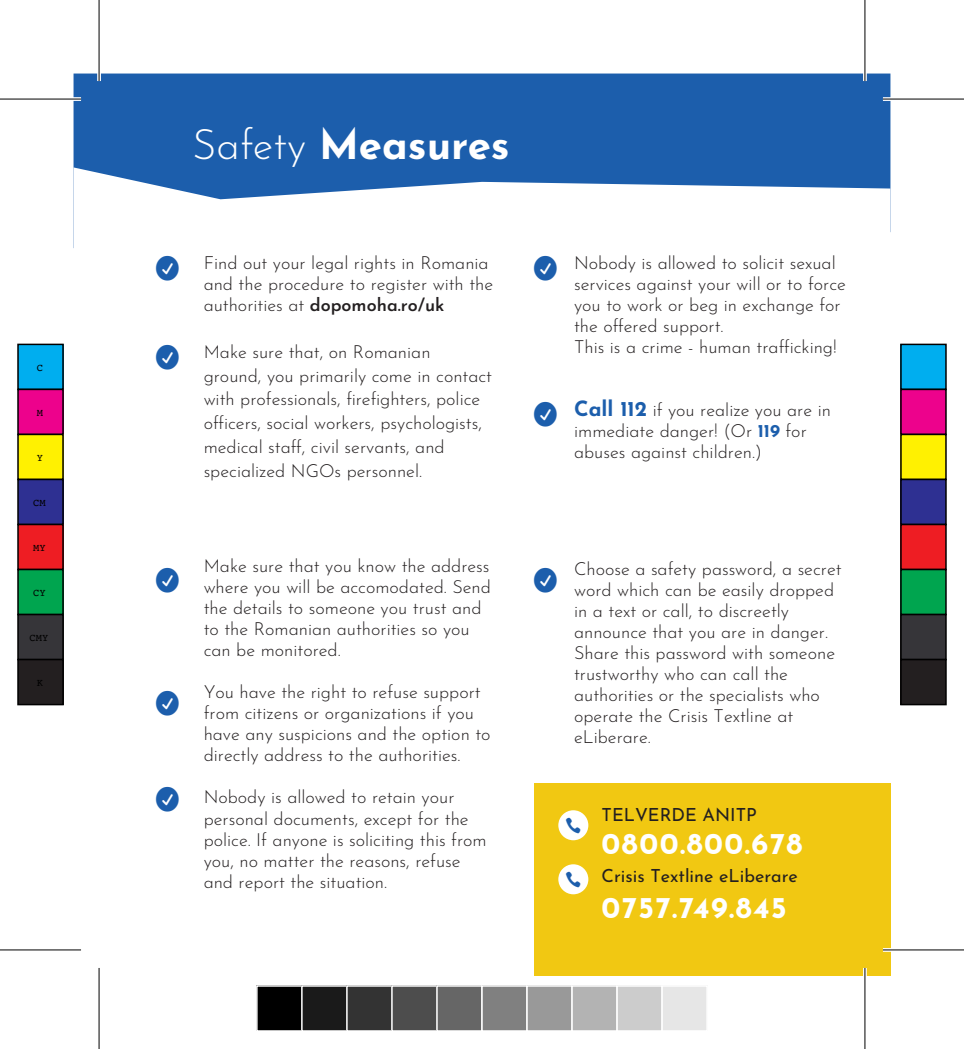
<style>
.page{position:relative;width:964px;height:1049px;background:#fff}
.page>*{position:absolute;margin:0;border:0;box-sizing:border-box;transform-origin:0 0}
.t1{font:700 42px "Josefin Sans";color:#fff}
.t2{font:700 30px "Josefin Sans";letter-spacing:.05em;color:#fff}
.t3{font:300 18px/21px "Josefin Sans";color:#231f20}
.t4{font:18px "Josefin Sans";color:#231f20}
.t5{font:10.5px "Courier";color:#000}
.s1{font-weight:300}
.s2{font-weight:600}
.s3{font-weight:700;font-size:21px;color:#1c5eac}
.s4{font-weight:700;color:#1c5eac}
</style>
<div class="page">
<div style="left:73px;top:73px;width:817px;height:94px;background:#1c5eac"></div>
<svg style="left:73px;top:167px;width:817px;height:81px"></svg>
<div style="left:534px;top:783px;width:356px;height:192px;background:#f1c812"></div>
<div style="left:558px;top:810px;width:30px;height:30px;background:#fff;border-radius:50%"></div>
<div style="left:558px;top:864px;width:30px;height:30px;background:#fff;border-radius:50%"></div>
<hr style="left:0;top:97px;width:81px;height:4px;background:#fff">
<hr style="left:882px;top:97px;width:81px;height:4px;background:#fff">
<hr style="left:882px;top:948px;width:81px;height:3px;background:#fff">
<hr style="left:97px;top:0;width:4px;height:81px;background:#fff">
<svg style="left:862px;top:0;width:4px;height:81px"></svg>
<svg style="left:862px;top:968px;width:4px;height:80px"></svg>
<hr style="left:0;top:98px;width:81px;height:2px;background:#000">
<hr style="left:882px;top:98px;width:81px;height:2px;background:#000">
<hr style="left:0;top:949px;width:81px;height:1px;background:#000">
<hr style="left:882px;top:949px;width:81px;height:1px;background:#000">
<hr style="left:98px;top:0;width:2px;height:81px;background:#000">
<hr style="left:98px;top:967px;width:2px;height:81px;background:#000">
<hr style="left:864px;top:0;width:1px;height:81px;background:#000">
<hr style="left:864px;top:967px;width:1px;height:81px;background:#000">
<div style="left:18px;top:344px;width:45px;height:45px;background:#00aeef"></div>
<div style="left:17px;top:343px;width:47px;height:47px;border:2px solid #000"></div>
<div style="left:18px;top:389px;width:45px;height:45px;background:#ed028c"></div>
<div style="left:17px;top:388px;width:47px;height:47px;border:2px solid #000"></div>
<div style="left:18px;top:434px;width:45px;height:45px;background:#fff101"></div>
<div style="left:17px;top:433px;width:47px;height:47px;border:2px solid #000"></div>
<div style="left:18px;top:479px;width:45px;height:45px;background:#2e3092"></div>
<div style="left:17px;top:478px;width:47px;height:47px;border:2px solid #000"></div>
<div style="left:18px;top:524px;width:45px;height:45px;background:#ee1d23"></div>
<div style="left:17px;top:523px;width:47px;height:47px;border:2px solid #000"></div>
<div style="left:18px;top:569px;width:45px;height:45px;background:#00a54f"></div>
<div style="left:17px;top:568px;width:47px;height:47px;border:2px solid #000"></div>
<div style="left:18px;top:614px;width:45px;height:45px;background:#363539"></div>
<div style="left:17px;top:613px;width:47px;height:47px;border:2px solid #000"></div>
<div style="left:18px;top:659px;width:45px;height:45px;background:#231f20"></div>
<div style="left:17px;top:658px;width:47px;height:47px;border:2px solid #000"></div>
<div style="left:900px;top:344px;width:45px;height:45px;background:#00aeef"></div>
<div style="left:900px;top:343px;width:46px;height:47px;border:2px solid #000"></div>
<div style="left:900px;top:389px;width:45px;height:45px;background:#ed028c"></div>
<div style="left:900px;top:388px;width:46px;height:47px;border:2px solid #000"></div>
<div style="left:900px;top:434px;width:45px;height:45px;background:#fff101"></div>
<div style="left:900px;top:433px;width:46px;height:47px;border:2px solid #000"></div>
<div style="left:900px;top:479px;width:45px;height:45px;background:#2e3092"></div>
<div style="left:900px;top:478px;width:46px;height:47px;border:2px solid #000"></div>
<div style="left:900px;top:524px;width:45px;height:45px;background:#ee1d23"></div>
<div style="left:900px;top:523px;width:46px;height:47px;border:2px solid #000"></div>
<div style="left:900px;top:569px;width:45px;height:45px;background:#00a54f"></div>
<div style="left:900px;top:568px;width:46px;height:47px;border:2px solid #000"></div>
<div style="left:900px;top:614px;width:45px;height:45px;background:#363539"></div>
<div style="left:900px;top:613px;width:46px;height:47px;border:2px solid #000"></div>
<div style="left:900px;top:659px;width:45px;height:45px;background:#231f20"></div>
<div style="left:900px;top:658px;width:46px;height:47px;border:2px solid #000"></div>
<div style="left:257px;top:985px;width:45px;height:45px;background:#000"></div>
<div style="left:256px;top:985px;width:46px;height:46px;border:2px solid #fff"></div>
<div style="left:302px;top:985px;width:45px;height:45px;background:#1a1a1a"></div>
<div style="left:301px;top:985px;width:46px;height:46px;border:2px solid #fff"></div>
<div style="left:347px;top:985px;width:45px;height:45px;background:#333"></div>
<div style="left:346px;top:985px;width:46px;height:46px;border:2px solid #fff"></div>
<div style="left:392px;top:985px;width:45px;height:45px;background:#4d4d4d"></div>
<div style="left:391px;top:985px;width:46px;height:46px;border:2px solid #fff"></div>
<div style="left:437px;top:985px;width:45px;height:45px;background:#666"></div>
<div style="left:436px;top:985px;width:46px;height:46px;border:2px solid #fff"></div>
<div style="left:482px;top:985px;width:45px;height:45px;background:#808080"></div>
<div style="left:481px;top:985px;width:46px;height:46px;border:2px solid #fff"></div>
<div style="left:527px;top:985px;width:45px;height:45px;background:#999"></div>
<div style="left:526px;top:985px;width:46px;height:46px;border:2px solid #fff"></div>
<div style="left:572px;top:985px;width:45px;height:45px;background:#b3b3b3"></div>
<div style="left:571px;top:985px;width:46px;height:46px;border:2px solid #fff"></div>
<div style="left:617px;top:985px;width:45px;height:45px;background:#ccc"></div>
<div style="left:616px;top:985px;width:46px;height:46px;border:2px solid #fff"></div>
<div style="left:662px;top:985px;width:45px;height:45px;background:#e6e6e6"></div>
<div style="left:661px;top:985px;width:46px;height:46px;border:2px solid #fff"></div>
<p class="t5" style="left:37px;top:359px;width:8px">C</p>
<p class="t5" style="left:37px;top:404px;width:8px">M</p>
<p class="t5" style="left:37px;top:449px;width:8px">Y</p>
<p class="t5" style="left:33px;top:494px;width:14px">CM</p>
<p class="t5" style="left:33px;top:539px;width:14px">MY</p>
<p class="t5" style="left:33px;top:584px;width:14px">CY</p>
<p class="t5" style="left:30px;top:629px;width:20px">CMY</p>
<p class="t5" style="left:37px;top:674px;width:8px">K</p>
<h1 class="t1" style="left:192px;top:113px;width:319px"><span class="s1">Safety</span> Measures</h1>
<p class="t3" style="left:204px;top:250px;width:291px">Find out your legal rights in Romania and the procedure to register with the authorities at <span class="s2">dopomoha.ro/uk</span></p>
<p class="t3" style="left:204px;top:338px;width:290px;line-height:23.7px">Make sure that, on Romanian ground, you primarily come in contact with professionals, firefighters, police officers, social workers, psychologists, medical staff, civil servants, and specialized NGOs personnel.</p>
<p class="t3" style="left:204px;top:554px;width:289px">Make sure that you know the address where you will be accomodated. Send the details to someone you trust and to the Romanian authorities so you can be monitored.</p>
<p class="t3" style="left:204px;top:680px;width:288px">You have the right to refuse support from citizens or organizations if you have any suspicions and the option to directly address to the authorities.</p>
<p class="t3" style="left:204px;top:785px;width:284px">Nobody is allowed to retain your personal documents, except for the police. If anyone is soliciting this from you, no matter the reasons, refuse and report the situation.</p>
<p class="t3" style="left:574px;top:250px;width:273px">Nobody is allowed to solicit sexual services against your will or to force you to work or beg in exchange for the offered support.<br>This is a crime - human trafficking!</p>
<p class="t3" style="left:574px;top:397px;width:258px"><span class="s3">Call 112</span> if you realize you are in immediate danger! (Or <span class="s4">119</span> for abuses against children.)</p>
<p class="t3" style="left:574px;top:556px;width:269px">Choose a safety password, a secret word which can be easily dropped in a text or call, to discreetly announce that you are in danger.<br>Share this password with someone trustworthy who can call the authorities or the specialists who operate the Crisis Textline at eLiberare.</p>
<p class="t4" style="left:601px;top:800px;width:157px">TELVERDE ANITP</p>
<h2 class="t2" style="left:601px;top:821px;width:202px">0800.800.678</h2>
<p class="t4" style="left:601px;top:861px;width:198px">Crisis Textline eLiberare</p>
<h2 class="t2" style="left:601px;top:885px;width:187px">0757.749.845</h2>
</div>
